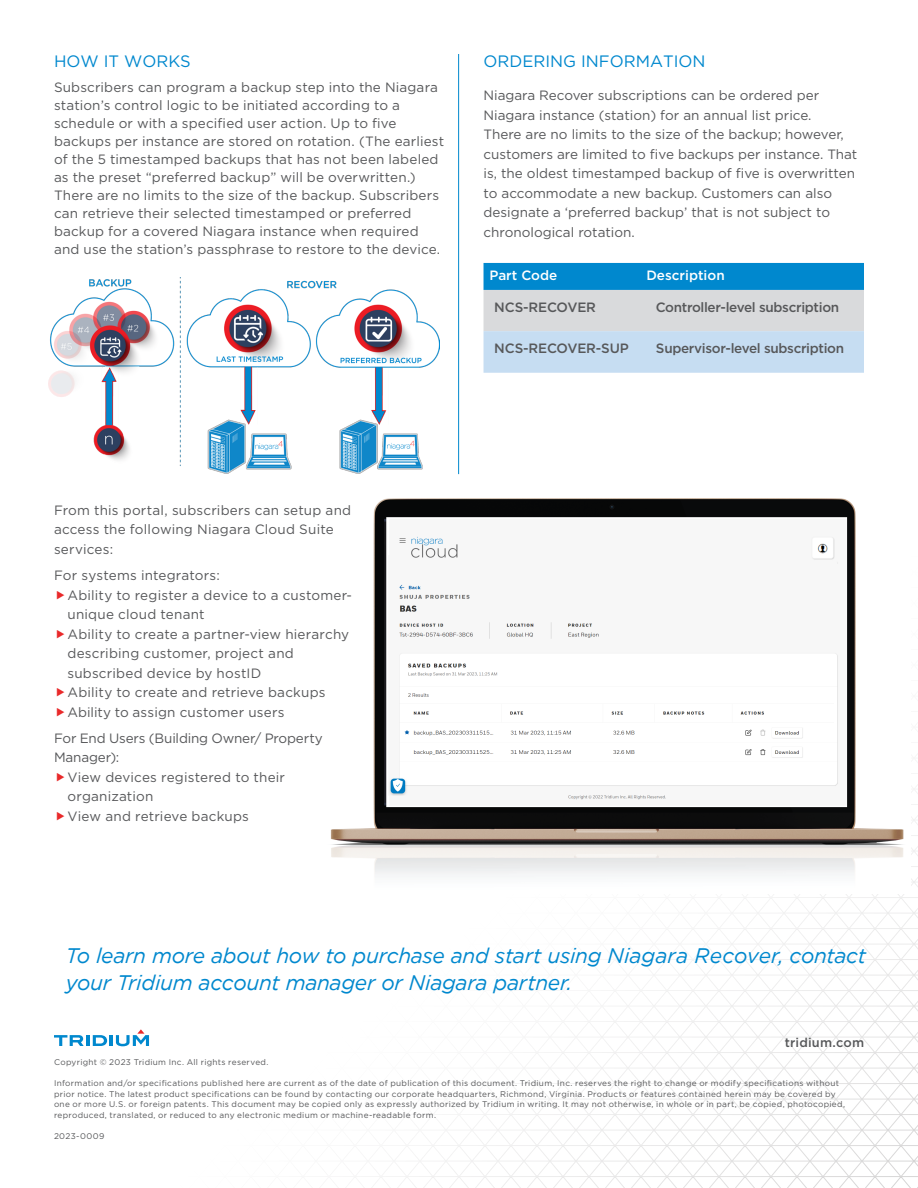
<style>
.page{position:relative;width:918px;height:1188px;background:#fff}
.page>*{position:absolute;margin:0;border:0;box-sizing:border-box;transform-origin:0 0}
.t1{font:italic 21px/27px "Gotham";letter-spacing:-.015em;color:#0088ce}
.t2{font:16.5px "Gotham";color:#0088ce}
.t3{font:13.5px/19.5px "Gotham";letter-spacing:.005em;color:#57585a}
.t4{font:500 13.5px "Gotham";letter-spacing:-.025em;color:#57585a}
.t5{font:500 13.5px "Gotham";color:#fff}
.t6{font:500 12.75px "Gotham";letter-spacing:.015em;color:#57585a}
.Footer_Copy{font:8.25px/10.5px "Gotham";letter-spacing:.035em;color:#57585a}
</style>
<div class="page">
<svg style="left:54px;top:1029px;width:95px;height:17px"></svg>
<img style="left:48px;top:278px;width:391px;height:196px">
<svg style="left:484px;top:263px;width:380px;height:110px;background:#9cc7e1"></svg>
<img style="left:330px;top:498px;width:574px;height:377px">
<hr style="left:458px;top:54px;width:1px;height:420px;background:#0088ce">
<p class="t2" style="left:54px;top:51px;width:138px">HOW IT WORKS</p>
<p class="t3" style="left:54px;top:78px;width:392px;line-height:18px">Subscribers can program a backup step into the Niagara station’s control logic to be initiated according to a schedule or with a specified user action. Up to five backups per instance are stored on rotation. (The earliest of the 5 timestamped backups that has not been labeled as the preset “preferred backup” will be overwritten.)<br>There are no limits to the size of the backup. Subscribers can retrieve their selected timestamped or preferred backup for a covered Niagara instance when required and use the station’s passphrase to restore to the device.</p>
<p class="t2" style="left:484px;top:51px;width:224px">ORDERING INFORMATION</p>
<p class="t3" style="left:484px;top:85px;width:375px">Niagara Recover subscriptions can be ordered per Niagara instance (station) for an annual list price.<br>There are no limits to the size of the backup; however, customers are limited to five backups per instance. That is, the oldest timestamped backup of five is overwritten to accommodate a new backup. Customers can also designate a ‘preferred backup’ that is not subject to chronological rotation.</p>
<p class="t5" style="left:490px;top:266px;width:69px">Part Code</p>
<p class="t5" style="left:646px;top:266px;width:80px">Description</p>
<p class="t4" style="left:494px;top:298px;width:103px">NCS-RECOVER</p>
<p class="t4" style="left:656px;top:298px;width:185px">Controller-level subscription</p>
<p class="t4" style="left:494px;top:339px;width:136px">NCS-RECOVER-SUP</p>
<p class="t4" style="left:656px;top:339px;width:190px">Supervisor-level subscription</p>
<p class="t3" style="left:54px;top:500px;width:299px">From this portal, subscribers can setup and access the following Niagara Cloud Suite services:</p>
<p class="t3" style="left:54px;top:565px;width:167px">For systems integrators:</p>
<p class="t3" style="left:68px;top:585px;width:286px">Ability to register a device to a customer&shy;unique cloud tenant</p>
<p class="t3" style="left:68px;top:624px;width:283px">Ability to create a partner-view hierarchy describing customer, project and subscribed device by hostID</p>
<p class="t3" style="left:68px;top:682px;width:260px">Ability to create and retrieve backups</p>
<p class="t3" style="left:68px;top:702px;width:219px">Ability to assign customer users</p>
<p class="t3" style="left:54px;top:728px;width:270px">For End Users (Building Owner/ Property<br>Manager):</p>
<p class="t3" style="left:68px;top:767px;width:219px">View devices registered to their organization</p>
<p class="t3" style="left:68px;top:806px;width:183px">View and retrieve backups</p>
<p class="t1" style="left:66px;top:942px;width:802px">To learn more about how to purchase and start using Niagara Recover, contact your Tridium account manager or Niagara partner.</p>
<p class="t6" style="left:785px;top:1034px;width:81px">tridium.com</p>
<p class="Footer_Copy" style="left:54px;top:1057px;width:216px">Copyright © 2023 Tridium Inc. All rights reserved.</p>
<p class="Footer_Copy" style="left:54px;top:1078px;width:793px">Information and/or specifications published here are current as of the date of publication of this document. Tridium, Inc. reserves the right to change or modify specifications without prior notice. The latest product specifications can be found by contacting our corporate headquarters, Richmond, Virginia. Products or features contained herein may be covered by one or more U.S. or foreign patents. This document may be copied only as expressly authorized by Tridium in writing. It may not otherwise, in whole or in part, be copied, photocopied, reproduced, translated, or reduced to any electronic medium or machine-readable form.</p>
<p class="Footer_Copy" style="left:54px;top:1130px;width:52px">2023-0009</p>
</div>
